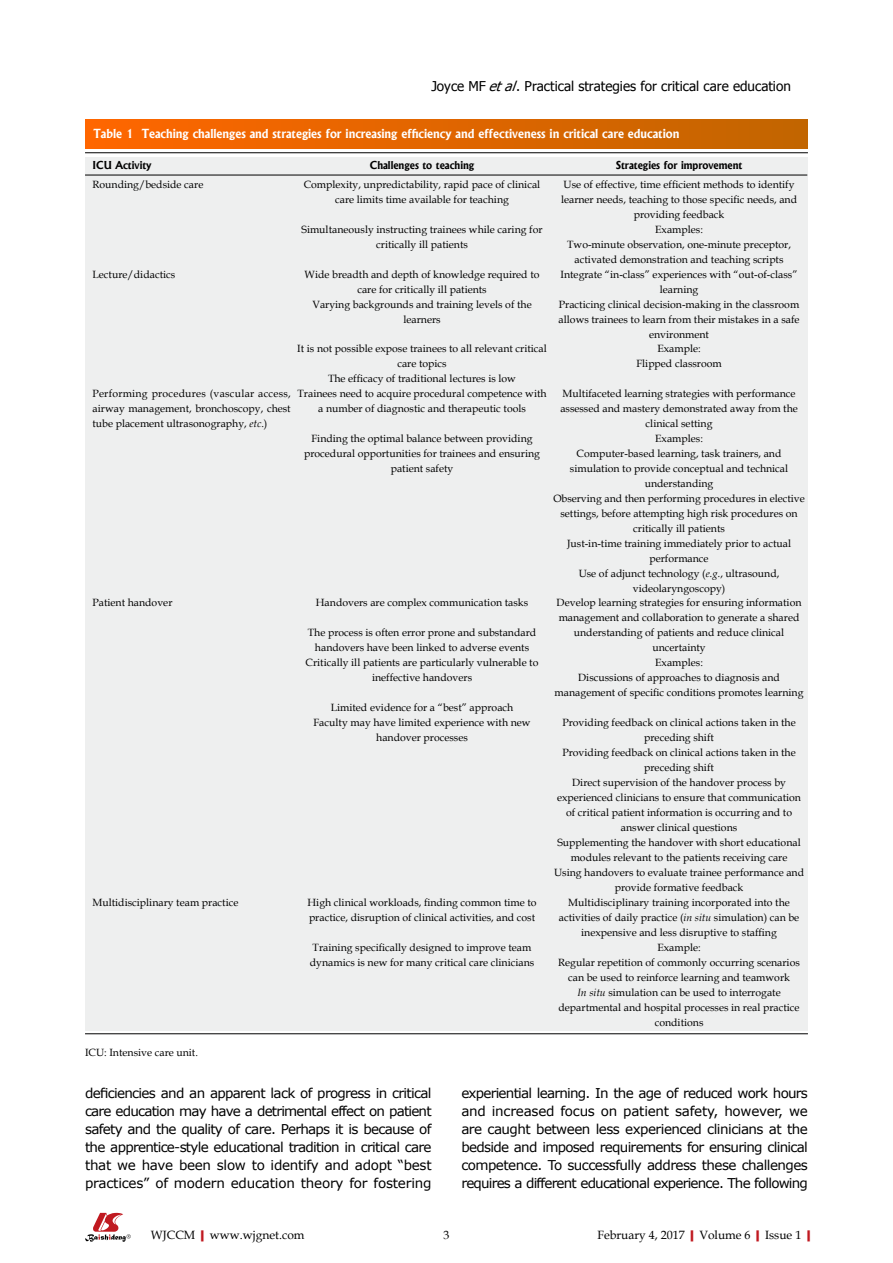
<style>
.page{position:relative;width:893px;height:1263px;background:#fff}
.page>*{position:absolute;margin:0;border:0;box-sizing:border-box;transform-origin:0 0}
.t1{font:13.5px/18px "Verdana";letter-spacing:-.045em;color:#000;text-align:justify}
.t2{font:13.5px "Tahoma";color:#000}
.t3{font:700 12px "Albertus";color:#fff}
.t4{font:12px "Book Antiqua";color:#000}
.t5{font:10.5px/15px "Book Antiqua";color:#000;text-align:center}
.t6{font:700 10.5px "Albertus";color:#000}
.s1{font-style:italic}
.s2{font-weight:700;color:#c01920}
</style>
<div class="page">
<svg style="left:85px;top:1213px;width:46px;height:29px"></svg>
<div style="left:85px;top:157px;width:723px;height:873px;background:#eeefef"></div>
<div style="left:85px;top:119px;width:723px;height:29px;background:linear-gradient(to right,#f60,#c16500)"></div>
<hr style="left:85px;top:152px;width:723px;height:1px;background:#000">
<hr style="left:85px;top:175px;width:722px;height:1px;background:#000">
<hr style="left:85px;top:1033px;width:723px;height:1px;background:#000">
<p class="t2" style="left:431px;top:77px;width:361px">Joyce MF <span class="s1">etal</span>. Practical strategies for critical care education</p>
<p class="t3" style="left:94px;top:126px;width:587px">Table 1 Teaching challenges and strategies for increasing efficiency and effectiveness in critical care education</p>
<p class="t6" style="left:92px;top:158px;width:61px">ICU Activity</p>
<p class="t6" style="left:370px;top:158px;width:106px">Challenges to teaching</p>
<p class="t6" style="left:616px;top:158px;width:128px">Strategies for improvement</p>
<p class="t5" style="left:92px;top:177px;width:112px">Rounding/bedside care</p>
<p class="t5" style="left:304px;top:177px;width:238px">Complexity, unpredictability, rapid pace of clinical care limits time available for teaching</p>
<p class="t5" style="left:561px;top:177px;width:238px">Use of effective, time efficient methods to identify learner needs, teaching to those specific needs, and providing feedback</p>
<p class="t5" style="left:301px;top:222px;width:243px">Simultaneously instructing trainees while caring for critically ill patients</p>
<p class="t5" style="left:567px;top:222px;width:225px">Examples:<br>Two-minute observation, one-minute preceptor, activated demonstration and teaching scripts</p>
<p class="t5" style="left:92px;top:267px;width:84px">Lecture/didactics</p>
<p class="t5" style="left:305px;top:267px;width:236px">Wide breadth and depth of knowledge required to care for critically ill patients</p>
<p class="t5" style="left:561px;top:267px;width:239px">Integrate “in-class” experiences with “out-of-class” learning</p>
<p class="t5" style="left:312px;top:296px;width:221px">Varying backgrounds and training levels of the learners</p>
<p class="t5" style="left:559px;top:296px;width:243px">Practicing clinical decision-making in the classroom allows trainees to learn from their mistakes in a safe environment</p>
<p class="t5" style="left:297px;top:341px;width:251px">It is not possible expose trainees to all relevant critical care topics</p>
<p class="t5" style="left:636px;top:341px;width:87px">Example:<br>Flipped classroom</p>
<p class="t5" style="left:328px;top:371px;width:189px">The efficacy of traditional lectures is low</p>
<p class="t5" style="left:92px;top:386px;width:200px;text-align:justify">Performing procedures (vascular access, airway management, bronchoscopy, chest tube placement ultrasonography, <span class="s1">etc</span>.)</p>
<p class="t5" style="left:298px;top:386px;width:251px">Trainees need to acquire procedural competence with a number of diagnostic and therapeutic tools</p>
<p class="t5" style="left:560px;top:386px;width:239px">Multifaceted learning strategies with performance assessed and mastery demonstrated away from the clinical setting</p>
<p class="t5" style="left:304px;top:430px;width:238px">Finding the optimal balance between providing procedural opportunities for trainees and ensuring patient safety</p>
<p class="t5" style="left:553px;top:430px;width:253px">Examples:<br>Computer-based learning, task trainers, and simulation to provide conceptual and technical understanding<br>Observing and then performing procedures in elective settings, before attempting high risk procedures on critically ill patients<br>Just-in-time training immediately prior to actual performance<br>Use of adjunct technology (<span class="s1">e.g.</span>, ultrasound, videolaryngoscopy)</p>
<p class="t5" style="left:92px;top:595px;width:81px">Patient handover</p>
<p class="t5" style="left:316px;top:595px;width:214px">Handovers are complex communication tasks</p>
<p class="t5" style="left:557px;top:595px;width:246px">Develop learning strategies for ensuring information management and collaboration to generate a shared understanding of patients and reduce clinical uncertainty</p>
<p class="t5" style="left:306px;top:625px;width:234px">The process is often error prone and substandard handovers have been linked to adverse events Critically ill patients are particularly vulnerable to ineffective handovers</p>
<p class="t5" style="left:555px;top:655px;width:250px">Examples:<br>Discussions of approaches to diagnosis and management of specific conditions promotes learning</p>
<p class="t5" style="left:554px;top:715px;width:252px">Providing feedback on clinical actions taken in the preceding shift<br>Providing feedback on clinical actions taken in the preceding shift<br>Direct supervision of the handover process by experienced clinicians to ensure that communication of critical patient information is occurring and to answer clinical questions<br>Supplementing the handover with short educational modules relevant to the patients receiving care<br>Using handovers to evaluate trainee performance and provide formative feedback</p>
<p class="t5" style="left:313px;top:700px;width:219px">Limited evidence for a “best” approach<br>Faculty may have limited experience with new handover processes</p>
<p class="t5" style="left:92px;top:895px;width:147px">Multidisciplinary team practice</p>
<p class="t5" style="left:308px;top:895px;width:231px;text-align:left">High clinical workloads, finding common time to practice, disruption of clinical activities, and cost</p>
<p class="t5" style="left:559px;top:895px;width:242px">Multidisciplinary training incorporated into the activities of daily practice (<span class="s1">in situ</span> simulation) can be inexpensive and less disruptive to staffing</p>
<p class="t5" style="left:310px;top:939px;width:226px;text-align:left">Training specifically designed to improve team dynamics is new for many critical care clinicians</p>
<p class="t5" style="left:558px;top:939px;width:243px">Example:<br>Regular repetition of commonly occurring scenarios can be used to reinforce learning and teamwork<br><span class="s1">In situ</span> simulation can be used to interrogate departmental and hospital processes in real practice conditions</p>
<p class="t5" style="left:85px;top:1045px;width:114px">ICU: Intensive care unit.</p>
<p class="t1" style="left:85px;top:1084px;width:348px">deficiencies and an apparent lack of progress in critical care education may have a detrimental effect on patient safety and the quality of care. Perhaps it is because of the apprentice-style educational tradition in critical care that we have been slow to identify and adopt “best practices” of modern education theory for fostering</p>
<p class="t1" style="left:461px;top:1084px;width:348px">experiential learning. In the age of reduced work hours and increased focus on patient safety, however, we are caught between less experienced clinicians at the bedside and imposed requirements for ensuring clinical competence. To successfully address these challenges requires a different educational experience. The following</p>
<p class="t4" style="left:151px;top:1226px;width:155px">WJCCM<span class="s2">|</span>www.wjgnet.com</p>
<p class="t4" style="left:597px;top:1226px;width:220px">February 4, 2017<span class="s2">|</span>Volume 6<span class="s2">|</span>Issue 1<span class="s2">|</span></p>
</div>
